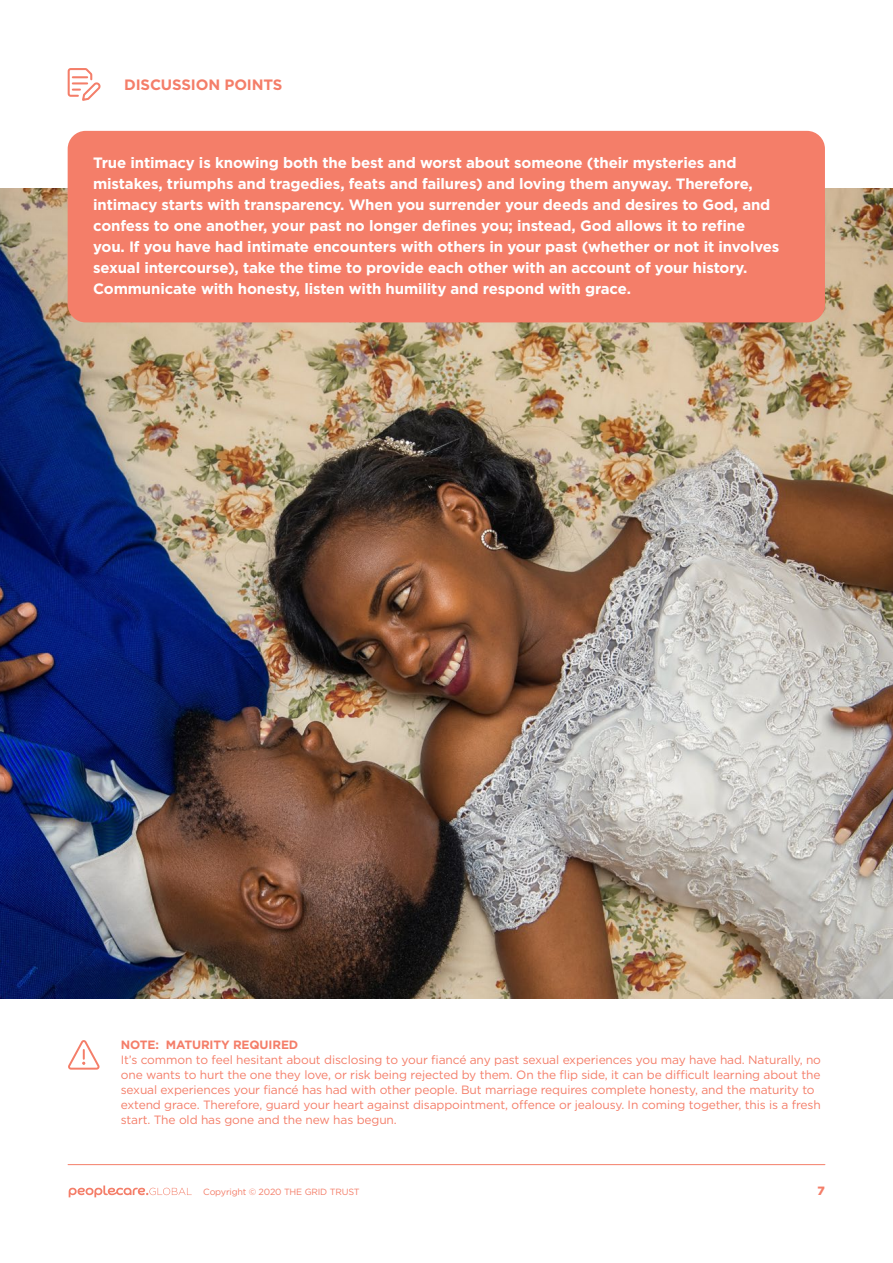
<style>
.page{position:relative;width:893px;height:1263px;background:#fff}
.page>*{position:absolute;margin:0;border:0;box-sizing:border-box;transform-origin:0 0}
.t1{font:700 15px/21px "Gotham";letter-spacing:-.01em;color:#fff}
.t2{font:700 15px "Gotham";letter-spacing:-.01em;color:#f47e69}
.t3{font:12px/15px "Gotham";letter-spacing:-.01em;color:#f47e69}
.t4{font:700 12px "Gotham";letter-spacing:-.01em;color:#f47e69}
.t5{font:900 12px "Gotham";color:#f47e69}
.t6{font:9px "Gotham";letter-spacing:-.02em;color:#f47e69}
</style>
<div class="page">
<img style="left:0;top:188px;width:893px;height:810px">
<div style="left:68px;top:131px;width:757px;height:191px;background:#f47e69;border-radius:18px"></div>
<svg style="left:68px;top:68px;width:32px;height:33px"></svg>
<svg style="left:68px;top:1040px;width:31px;height:30px"></svg>
<hr style="left:68px;top:1164px;width:757px;height:1px;background:#f47e69">
<svg style="left:69px;top:1185px;width:123px;height:12px"></svg>
<p class="t2" style="left:124px;top:75px;width:160px">DISCUSSION POINTS</p>
<p class="t1" style="left:93px;top:152px;width:688px">True intimacy is knowing both the best and worst about someone (their mysteries and mistakes, triumphs and tragedies, feats and failures) and loving them anyway. Therefore, intimacy starts with transparency. When you surrender your deeds and desires to God, and confess to one another, your past no longer defines you; instead, God allows it to refine you. If you have had intimate encounters with others in your past (whether or not it involves sexual intercourse), take the time to provide each other with an account of your history.<br>Communicate with honesty, listen with humility and respond with grace.</p>
<p class="t4" style="left:121px;top:1036px;width:179px">NOTE: MATURITY REQUIRED</p>
<p class="t3" style="left:121px;top:1052px;width:702px">It’s common to feel hesitant about disclosing to your fiancé any past sexual experiences you may have had. Naturally, no one wants to hurt the one they love, or risk being rejected by them. On the flip side, it can be difficult learning about the sexual experiences your fiancé has had with other people. But marriage requires complete honesty, and the maturity to extend grace. Therefore, guard your heart against disappointment, offence or jealousy. In coming together, this is a fresh start. The old has gone and the new has begun.</p>
<p class="t6" style="left:203px;top:1186px;width:158px">Copyright © 2020 THE GRID TRUST</p>
<p class="t5" style="left:818px;top:1182px;width:9px">7</p>
</div>
